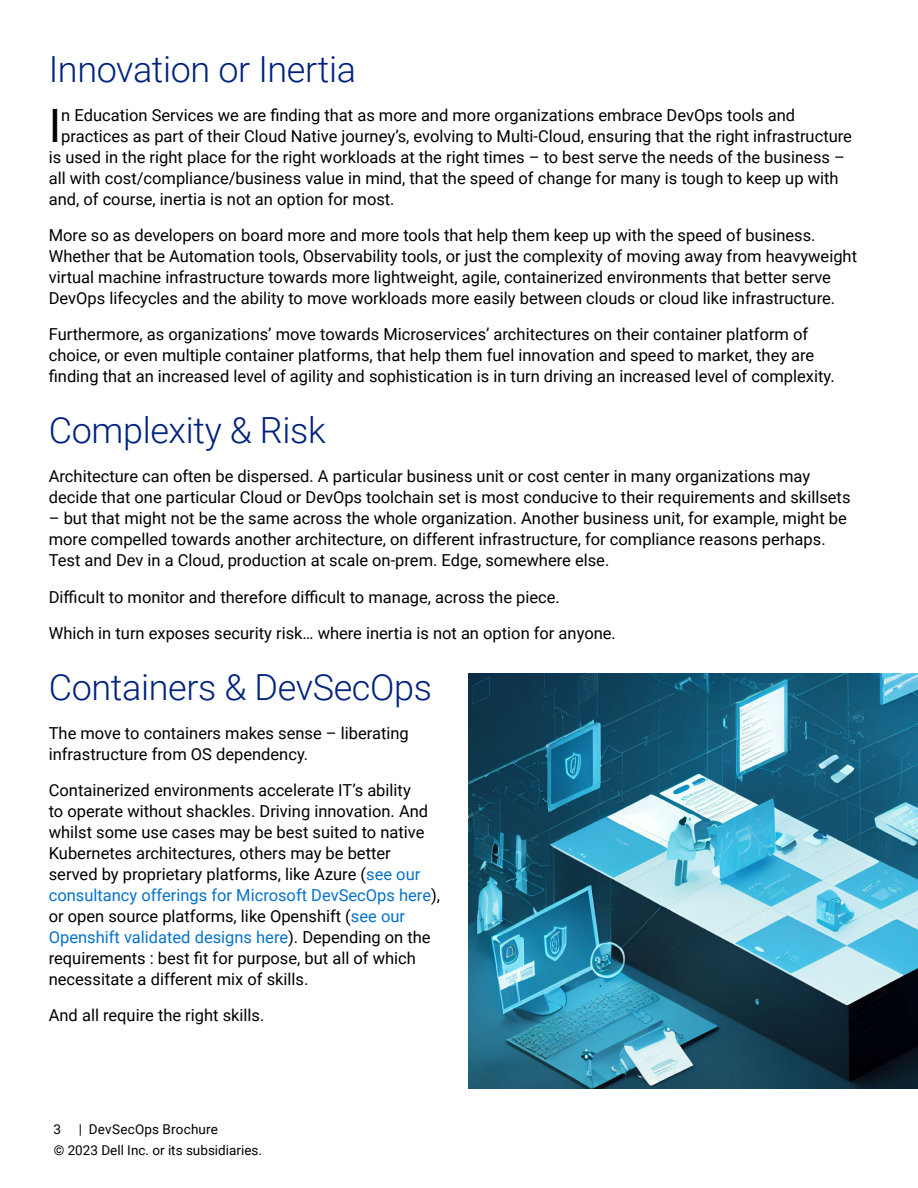
<style>
.page{position:relative;width:918px;height:1188px;background:#fff}
.page>*{position:absolute;margin:0;border:0;box-sizing:border-box;transform-origin:0 0}
.t1{font:46.05px "Roboto";color:#000}
.t2{font:300 36px "Roboto";letter-spacing:-.01em;color:#00227f}
.t3{font:16.5px/21px "Roboto";color:#000}
.t4{font:13.5px/20.9px "Roboto";color:#000}
.s1{color:#0672cb}
</style>
<div class="page">
<img style="left:468px;top:673px;width:450px;height:416px">
<h2 class="t2" style="left:49px;top:44px;width:309px">Innovation or Inertia</h2>
<h1 class="t1" style="left:49px;top:93px;width:14px">I</h1>
<p class="t3" style="left:61px;top:104px;width:735px">n Education Services we are finding that as more and more organizations embrace DevOps tools and</p>
<p class="t3" style="left:61px;top:125px;width:792px">practices as part of their Cloud Native journey’s, evolving to Multi-Cloud, ensuring that the right infrastructure</p>
<p class="t3" style="left:49px;top:146px;width:798px">is used in the right place for the right workloads at the right times – to best serve the needs of the business –</p>
<p class="t3" style="left:49px;top:167px;width:791px">all with cost/compliance/business value in mind, that the speed of change for many is tough to keep up with</p>
<p class="t3" style="left:49px;top:188px;width:347px">and, of course, inertia is not an option for most.</p>
<p class="t3" style="left:49px;top:224px;width:810px">More so as developers on board more and more tools that help them keep up with the speed of business.<br>Whether that be Automation tools, Observability tools, or just the complexity of moving away from heavyweight virtual machine infrastructure towards more lightweight, agile, containerized environments that better serve DevOps lifecycles and the ability to move workloads more easily between clouds or cloud like infrastructure.</p>
<p class="t3" style="left:49px;top:323px;width:787px">Furthermore, as organizations’ move towards Microservices’ architectures on their container platform of choice, or even multiple container platforms, that help them fuel innovation and speed to market, they are finding that an increased level of agility and sophistication is in turn driving an increased level of complexity.</p>
<h2 class="t2" style="left:49px;top:405px;width:278px">Complexity &amp; Risk</h2>
<p class="t3" style="left:49px;top:466px;width:803px">Architecture can often be dispersed. A particular business unit or cost center in many organizations may decide that one particular Cloud or DevOps toolchain set is most conducive to their requirements and skillsets</p>
<p class="t3" style="left:49px;top:508px;width:800px">– but that might not be the same across the whole organization. Another business unit, for example, might be more compelled towards another architecture, on different infrastructure, for compliance reasons perhaps.<br>Test and Dev in a Cloud, production at scale on-prem. Edge, somewhere else.</p>
<p class="t3" style="left:49px;top:578px;width:569px;line-height:36px">Difficult to monitor and therefore difficult to manage, across the piece.<br>Which in turn exposes security risk… where inertia is not an option for anyone.</p>
<h2 class="t2" style="left:49px;top:662px;width:385px">Containers &amp; DevSecOps</h2>
<p class="t3" style="left:49px;top:722px;width:362px">The move to containers makes sense – liberating infrastructure from OS dependency.</p>
<p class="t3" style="left:49px;top:779px;width:393px">Containerized environments accelerate IT’s ability<br>to operate without shackles. Driving innovation. And whilst some use cases may be best suited to native Kubernetes architectures, others may be better served by proprietary platforms, like Azure (<span class="s1">see our consultancy offerings for Microsoft DevSecOps here</span>), or open source platforms, like Openshift (<span class="s1">see our Openshift validated designs here</span>). Depending on the requirements : best fit for purpose, but all of which necessitate a different mix of skills.</p>
<p class="t3" style="left:49px;top:1004px;width:217px">And all require the right skills.</p>
<p class="t4" style="left:54px;top:1118px;width:210px;text-indent:25px">| DevSecOps Brochure<br>© 2023 Dell Inc. or its subsidiaries.</p>
<p class="t4" style="left:53px;top:1119px;width:9px">3</p>
</div>
